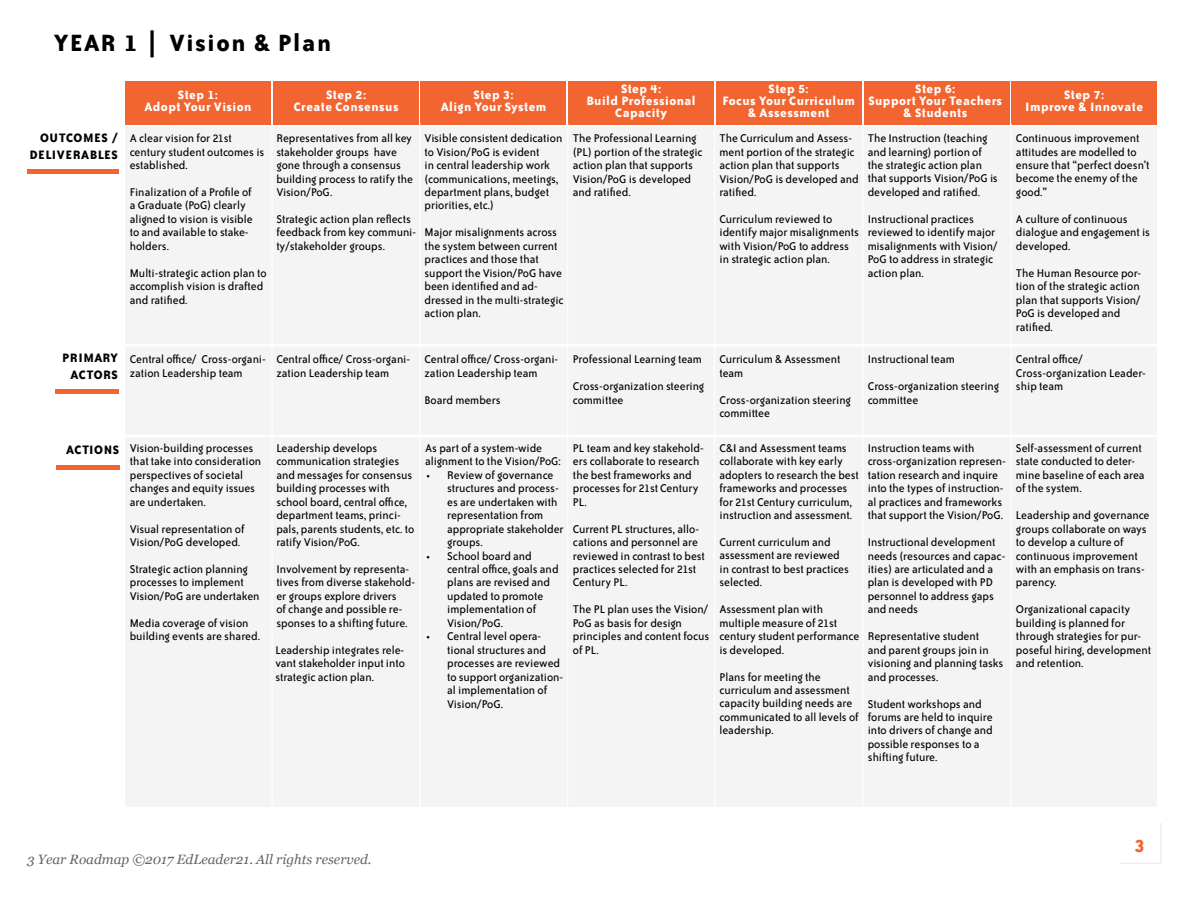
<style>
.page{position:relative;width:1188px;height:918px;background:#fff}
.page>*{position:absolute;margin:0;border:0;box-sizing:border-box;transform-origin:0 0}
.t1{font:700 27px "Bailey Sans ITC Std";letter-spacing:.06em;color:#000}
.t2{font:700 21px "Bailey Sans ITC Std";color:#f26531}
.t3{font:700 14.1px/11.7px "Bailey Sans ITC Std";letter-spacing:.03em;color:#fff;text-align:center}
.t4{font:700 14.1px/16.8px "Bailey Sans ITC Std";letter-spacing:.04em;color:#000;text-align:right}
.t5{font:italic 13.5px "Georgia";color:#636466}
.t6{font:12.9px/13.5px "Bailey Sans ITC Std";color:#000}
</style>
<div class="page">
<hr style="left:1161px;top:823px;width:1px;height:40px;background:#e6e7e8">
<hr style="left:1120px;top:863px;width:41px;height:1px;background:#e6e7e8">
<div style="left:126px;top:127px;width:1031px;height:679px;background:#f4f4f5"></div>
<div style="left:126px;top:81px;width:145px;height:44px;background:#f26531"></div>
<div style="left:273px;top:81px;width:145px;height:44px;background:#f26531"></div>
<div style="left:421px;top:81px;width:145px;height:44px;background:#f26531"></div>
<div style="left:569px;top:81px;width:145px;height:44px;background:#f26531"></div>
<div style="left:716px;top:81px;width:145px;height:44px;background:#f26531"></div>
<div style="left:864px;top:81px;width:145px;height:44px;background:#f26531"></div>
<div style="left:1012px;top:81px;width:145px;height:44px;background:#f26531"></div>
<hr style="left:271px;top:124px;width:2px;height:726px;background:#fff">
<hr style="left:126px;top:344px;width:1031px;height:2px;background:#fff">
<hr style="left:419px;top:123px;width:1px;height:727px;background:#fff">
<hr style="left:567px;top:123px;width:1px;height:726px;background:#fff">
<hr style="left:714px;top:124px;width:1px;height:725px;background:#fff">
<hr style="left:862px;top:124px;width:2px;height:735px;background:#fff">
<hr style="left:1011px;top:124px;width:1px;height:737px;background:#fff">
<div style="left:27px;top:169px;width:92px;height:5px;background:#f26531"></div>
<hr style="left:55px;top:390px;width:64px;height:4px;background:#f26531">
<hr style="left:126px;top:435px;width:1031px;height:2px;background:#fff">
<hr style="left:56px;top:466px;width:64px;height:4px;background:#f26531">
<h1 class="t1" style="left:54px;top:29px;width:279px">YEAR 1 | Vision &amp; Plan</h1>
<p class="t4" style="left:30px;top:129px;width:90px">OUTCOMES /<br>DELIVERABLES</p>
<p class="t3" style="left:145px;top:89px;width:108px">Step 1:<br>Adopt Your Vision</p>
<p class="t3" style="left:294px;top:89px;width:106px">Step 2:<br>Create Consensus</p>
<p class="t3" style="left:441px;top:89px;width:107px">Step 3:<br>Align Your System</p>
<p class="t3" style="left:586px;top:83px;width:111px">Step 4:<br>Build Professional<br>Capacity</p>
<p class="t3" style="left:722px;top:83px;width:134px">Step 5:<br>Focus Your Curriculum &amp; Assessment</p>
<p class="t3" style="left:868px;top:83px;width:135px">Step 6:<br>Support Your Teachers &amp; Students</p>
<p class="t3" style="left:1025px;top:89px;width:120px">Step 7:<br>Improve &amp; Innovate</p>
<p class="t6" style="left:130px;top:132px;width:136px">A clear vision for 21st century student outcomes is established.</p>
<p class="t6" style="left:130px;top:186px;width:124px">Finalization of a Profile of a Graduate (PoG) clearly aligned to vision is visible to and available to stake&shy;holders.</p>
<p class="t6" style="left:130px;top:266px;width:138px">Multi-strategic action plan to accomplish vision is drafted and ratified.</p>
<p class="t6" style="left:868px;top:132px;width:132px">The Instruction (teaching and learning) portion of the strategic action plan that supports Vision/PoG is developed and ratified.</p>
<p class="t6" style="left:868px;top:212px;width:132px">Instructional practices reviewed to identify major misalignments with Vision/<br>PoG to address in strategic action plan.</p>
<p class="t6" style="left:573px;top:132px;width:131px">The Professional Learning (PL) portion of the strategic action plan that supports<br>Vision/PoG is developed and ratified.</p>
<p class="t6" style="left:719px;top:132px;width:141px">The Curriculum and Assess&shy;ment portion of the strategic action plan that supports<br>Vision/PoG is developed and ratified.</p>
<p class="t6" style="left:719px;top:212px;width:141px">Curriculum reviewed to identify major misalignments with Vision/PoG to address in strategic action plan.</p>
<p class="t6" style="left:276px;top:132px;width:138px">Representatives from all key stakeholder groups have gone through a consensus building process to ratify the<br>Vision/PoG.</p>
<p class="t6" style="left:276px;top:212px;width:141px">Strategic action plan reflects feedback from key communi&shy;ty/stakeholder groups.</p>
<p class="t6" style="left:425px;top:132px;width:139px">Visible consistent dedication to Vision/PoG is evident<br>in central leadership work (communications, meetings, department plans, budget priorities, etc.)</p>
<p class="t6" style="left:425px;top:226px;width:141px">Major misalignments across the system between current practices and those that support the Vision/PoG have been identified and ad&shy;dressed in the multi-strategic action plan.</p>
<p class="t6" style="left:1016px;top:132px;width:135px">Continuous improvement attitudes are modelled to ensure that “perfect doesn’t become the enemy of the good.”</p>
<p class="t6" style="left:1016px;top:212px;width:136px">A culture of continuous dialogue and engagement is developed.</p>
<p class="t6" style="left:1016px;top:266px;width:127px">The Human Resource por&shy;tion of the strategic action plan that supports Vision/<br>PoG is developed and ratified.</p>
<p class="t4" style="left:62px;top:349px;width:57px;text-align:center">PRIMARY<br>ACTORS</p>
<p class="t6" style="left:130px;top:353px;width:137px">Central office/ Cross-organi&shy;zation Leadership team</p>
<p class="t6" style="left:276px;top:353px;width:135px">Central office/ Cross-organi&shy;zation Leadership team</p>
<p class="t6" style="left:425px;top:353px;width:135px">Central office/ Cross-organi&shy;zation Leadership team</p>
<p class="t6" style="left:425px;top:393px;width:78px">Board members</p>
<p class="t6" style="left:573px;top:346px;width:133px;line-height:26.8px">Professional Learning team<br>Cross-organization steering</p>
<p class="t6" style="left:573px;top:393px;width:52px">committee</p>
<p class="t6" style="left:719px;top:353px;width:123px">Curriculum &amp; Assessment team</p>
<p class="t6" style="left:719px;top:393px;width:133px">Cross-organization steering committee</p>
<p class="t6" style="left:868px;top:346px;width:133px;line-height:26.8px">Instructional team<br>Cross-organization steering</p>
<p class="t6" style="left:868px;top:393px;width:52px">committee</p>
<p class="t6" style="left:1016px;top:353px;width:131px">Central office/<br>Cross-organization Leader&shy;ship team</p>
<p class="t4" style="left:66px;top:442px;width:54px">ACTIONS</p>
<p class="t6" style="left:130px;top:442px;width:133px">Vision-building processes that take into consideration perspectives of societal changes and equity issues are undertaken.</p>
<p class="t6" style="left:130px;top:522px;width:116px">Visual representation of<br>Vision/PoG developed.</p>
<p class="t6" style="left:130px;top:563px;width:131px">Strategic action planning processes to implement<br>Vision/PoG are undertaken</p>
<p class="t6" style="left:130px;top:616px;width:132px">Media coverage of vision building events are shared.</p>
<p class="t6" style="left:276px;top:441px;width:139px">Leadership develops communication strategies and messages for consensus building processes with school board, central office, department teams, princi&shy;pals, parents students, etc. to ratify Vision/PoG.</p>
<p class="t6" style="left:276px;top:563px;width:140px">Involvement by representa&shy;tives from diverse stakehold&shy;er groups explore drivers<br>of change and possible re&shy;sponses to a shifting future.</p>
<p class="t6" style="left:275px;top:643px;width:131px;text-align:justify">Leadership integrates rele&shy;vant stakeholder input into strategic action plan.</p>
<p class="t6" style="left:425px;top:442px;width:137px">As part of a system-wide alignment to the Vision/PoG:</p>
<p class="t6" style="left:447px;top:468px;width:118px;text-indent:-21px">• Review of governance structures and process&shy;es are undertaken with representation from appropriate stakeholder groups.</p>
<p class="t6" style="left:447px;top:549px;width:113px;text-indent:-21px">• School board and central office, goals and plans are revised and updated to promote implementation of<br>Vision/PoG.</p>
<p class="t6" style="left:447px;top:630px;width:118px;text-indent:-21px">• Central level opera&shy;tional structures and processes are reviewed to support organization&shy;al implementation of<br>Vision/PoG.</p>
<p class="t6" style="left:573px;top:442px;width:132px">PL team and key stakehold&shy;ers collaborate to research the best frameworks and processes for 21st Century<br>PL.</p>
<p class="t6" style="left:573px;top:522px;width:134px">Current PL structures, allo&shy;cations and personnel are reviewed in contrast to best practices selected for 21st<br>Century PL.</p>
<p class="t6" style="left:573px;top:603px;width:138px">The PL plan uses the Vision/<br>PoG as basis for design principles and content focus of PL.</p>
<p class="t6" style="left:719px;top:441px;width:141px">C&amp;I and Assessment teams collaborate with key early adopters to research the best frameworks and processes for 21st Century curriculum, instruction and assessment.</p>
<p class="t6" style="left:719px;top:536px;width:131px">Current curriculum and assessment are reviewed in contrast to best practices selected.</p>
<p class="t6" style="left:719px;top:603px;width:141px">Assessment plan with multiple measure of 21st century student performance is developed.</p>
<p class="t6" style="left:719px;top:670px;width:141px">Plans for meeting the curriculum and assessment capacity building needs are communicated to all levels of leadership.</p>
<p class="t6" style="left:868px;top:441px;width:140px">Instruction teams with cross-organization represen&shy;tation research and inquire into the types of instruction&shy;al practices and frameworks that support the Vision/PoG.</p>
<p class="t6" style="left:868px;top:536px;width:139px">Instructional development needs (resources and capac&shy;ities) are articulated and a plan is developed with PD personnel to address gaps and needs</p>
<p class="t6" style="left:868px;top:630px;width:137px">Representative student<br>and parent groups join in visioning and planning tasks and processes.</p>
<p class="t6" style="left:868px;top:697px;width:127px">Student workshops and forums are held to inquire into drivers of change and possible responses to a shifting future.</p>
<p class="t6" style="left:1016px;top:441px;width:130px">Self-assessment of current state conducted to deter&shy;mine baseline of each area of the system.</p>
<p class="t6" style="left:1016px;top:509px;width:135px">Leadership and governance groups collaborate on ways to develop a culture of continuous improvement with an emphasis on trans&shy;parency.</p>
<p class="t6" style="left:1016px;top:603px;width:137px">Organizational capacity building is planned for through strategies for pur&shy;poseful hiring, development and retention.</p>
<p class="t5" style="left:27px;top:851px;width:346px">3 Year Roadmap ©2017 EdLeader21. All rights reserved.</p>
<h2 class="t2" style="left:1135px;top:834px;width:12px">3</h2>
</div>
